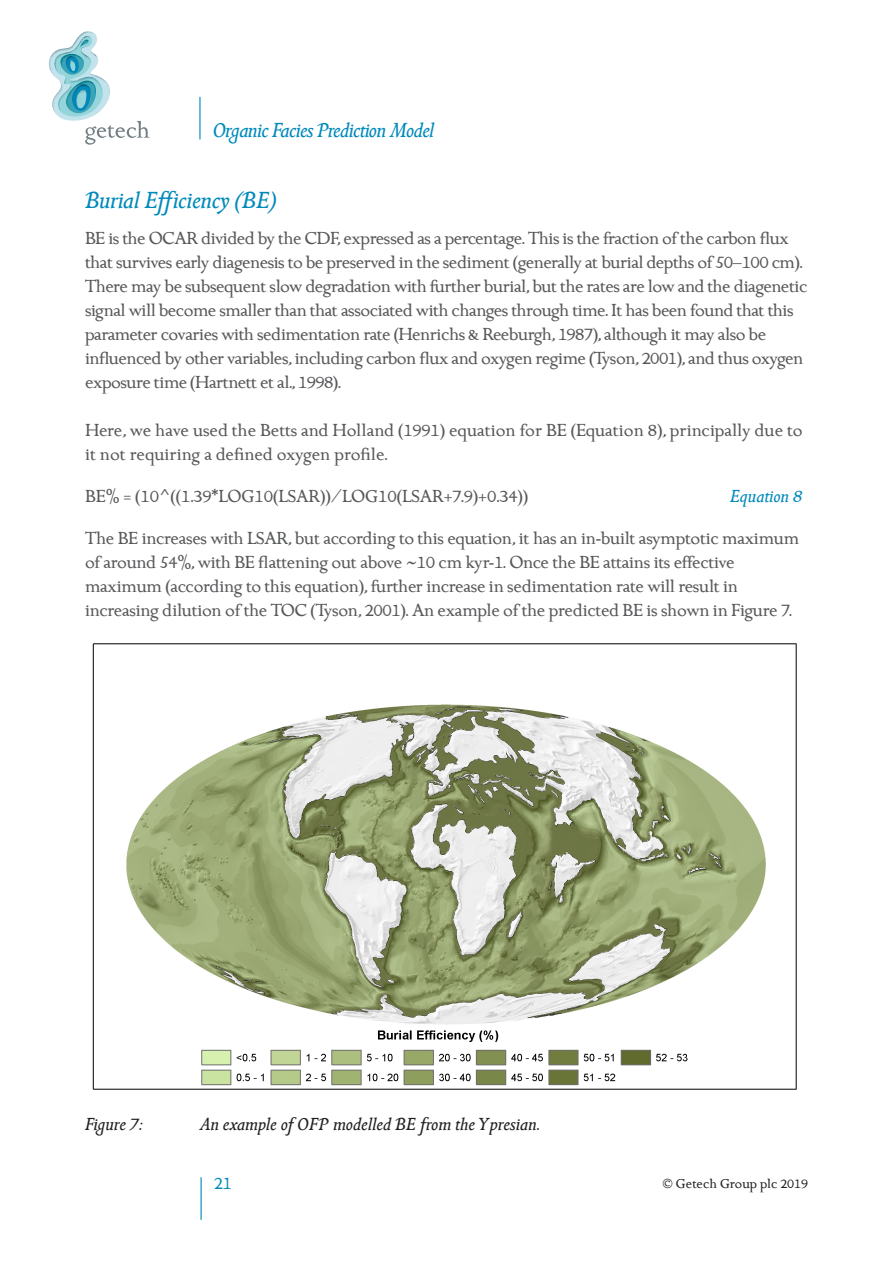
<style>
.page{position:relative;width:893px;height:1263px;background:#fff}
.page>*{position:absolute;margin:0;border:0;box-sizing:border-box;transform-origin:0 0}
.Header_3_-_Sub_Secti{font:italic 24px "Rusty Cockerel ITC Roman";letter-spacing:-.005em;color:#008abb}
.t1{font:italic 21px "Rusty Cockerel ITC Roman";letter-spacing:-.025em;color:#008abb}
.Body_style{font:18px/24px "Rusty Cockerel ITC Roman";letter-spacing:-.03em;color:#57585a}
.Body_style-2{font:18px/24px "Rusty Cockerel ITC Roman";letter-spacing:-.005em;color:#57585a}
.Main_Figure_Caption{font:italic 18px "Rusty Cockerel ITC Roman";color:#231f20}
.Body_style-3{font:italic 18px "Rusty Cockerel ITC Roman";color:#008abb}
.t2{font:18px "Rusty Cockerel ITC Roman";color:#008abb}
.t3{font:13.5px "Rusty Cockerel ITC Roman";color:#231f20}
</style>
<div class="page">
<svg style="left:49px;top:31px;width:101px;height:114px"></svg>
<hr style="left:199px;top:97px;width:2px;height:42px;background:#008abb">
<hr style="left:201px;top:1177px;width:1px;height:43px;background:#008abb">
<img style="left:92px;top:643px;width:705px;height:447px">
<p class="t1" style="left:213px;top:118px;width:223px">Organic Facies Prediction Model</p>
<p class="Header_3_-_Sub_Secti" style="left:85px;top:186px;width:193px">Burial Efficiency (BE)</p>
<p class="Body_style" style="left:85px;top:227px;width:724px">BE is the OCAR divided by the CDF, expressed as a percentage. This is the fraction of the carbon flux that survives early diagenesis to be preserved in the sediment (generally at burial depths of 50–100 cm).<br>There may be subsequent slow degradation with further burial, but the rates are low and the diagenetic signal will become smaller than that associated with changes through time. It has been found that this parameter covaries with sedimentation rate (Henrichs &amp; Reeburgh, 1987), although it may also be influenced by other variables, including carbon flux and oxygen regime (Tyson, 2001), and thus oxygen exposure time (Hartnett et al., 1998).</p>
<p class="Body_style-2" style="left:85px;top:419px;width:719px">Here, we have used the Betts and Holland (1991) equation for BE (Equation 8), principally due to it not requiring a defined oxygen profile.</p>
<p class="Body_style-2" style="left:85px;top:485px;width:445px">BE% = (10^((1.39*LOG10(LSAR))/LOG10(LSAR+7.9)+0.34))</p>
<p class="Body_style-3" style="left:730px;top:486px;width:74px">Equation 8</p>
<p class="Body_style" style="left:85px;top:527px;width:716px">The BE increases with LSAR, but according to this equation, it has an in-built asymptotic maximum of around 54%, with BE flattening out above ~10 cm kyr-1. Once the BE attains its effective maximum (according to this equation), further increase in sedimentation rate will result in increasing dilution of the TOC (Tyson, 2001). An example of the predicted BE is shown in Figure 7.</p>
<p class="Main_Figure_Caption" style="left:85px;top:1114px;width:59px">Figure 7:</p>
<p class="Main_Figure_Caption" style="left:200px;top:1114px;width:341px">An example of OFP modelled BE from the Ypresian.</p>
<p class="t2" style="left:214px;top:1172px;width:19px">21</p>
<p class="t3" style="left:662px;top:1175px;width:147px">© Getech Group plc 2019</p>
</div>
